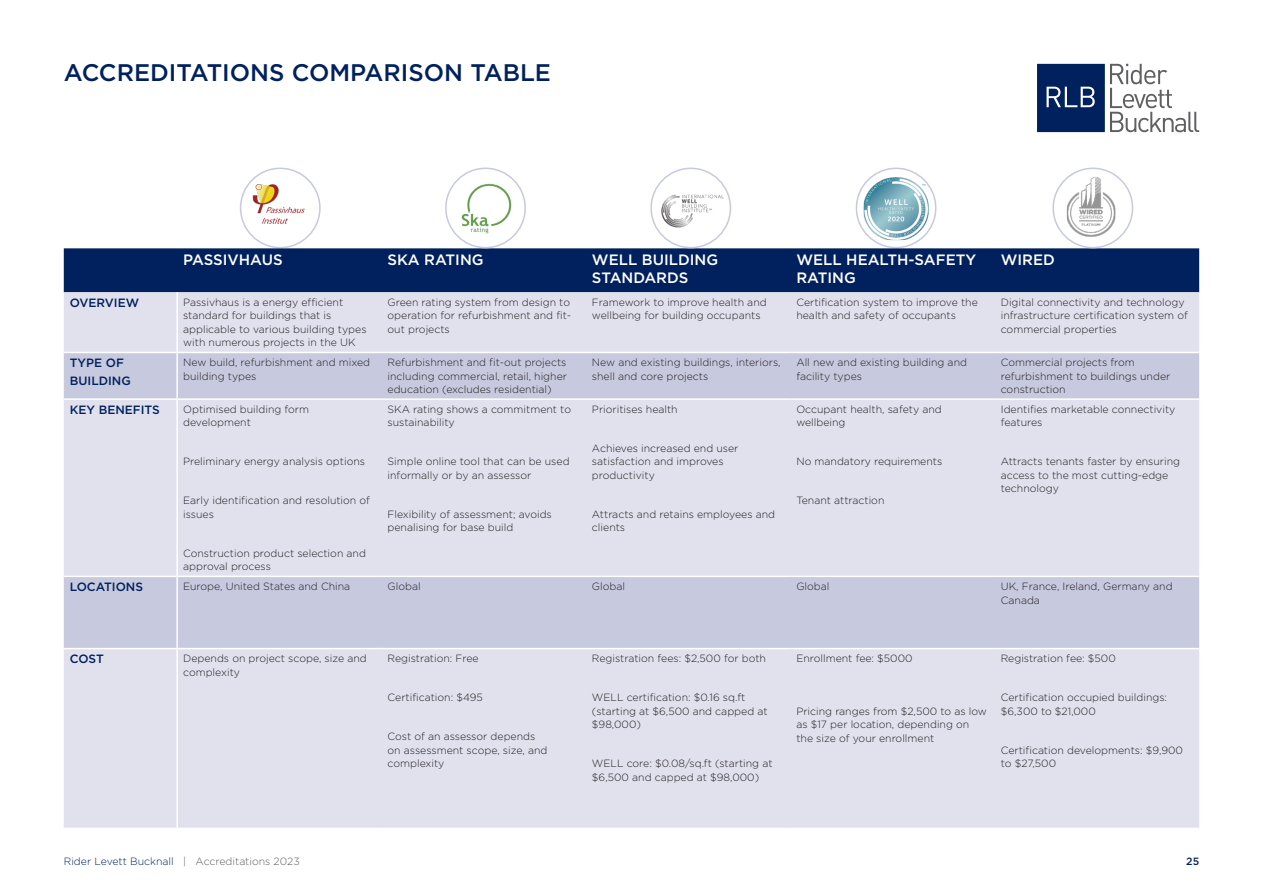
<style>
.page{position:relative;width:1263px;height:893px;background:#fff}
.page>*{position:absolute;margin:0;border:0;box-sizing:border-box;transform-origin:0 0}
.Heading_2_-_title_sub-heading{font:500 24px "Gotham";color:#00215d}
.Heading_3{font:500 15px/18px "Gotham";color:#fff}
.Heading_3-2{font:500 12px/18px "Gotham";color:#00215d}
.Body_text{font:300 10.5px/13.5px "Gotham";color:#231f20}
.List_Bullet_1{font:300 10.5px/13.5px "Gotham";color:#231f20}
.t1{font:300 10.5px "Gotham";color:#00215d}
.t2{font:500 10.5px "Gotham";color:#00215d}
.s1{color:#5f5f62}
</style>
<div class="page">
<svg style="left:1037px;top:64px;width:162px;height:68px"></svg>
<img style="left:241px;top:183px;width:77px;height:43px">
<div style="left:240px;top:168px;width:81px;height:80px;border:2px solid #c7c9de;border-radius:50%"></div>
<svg style="left:856px;top:168px;width:80px;height:80px"></svg>
<img style="left:863px;top:177px;width:66px;height:63px">
<div style="left:856px;top:168px;width:80px;height:80px;border:2px solid #c7c9de;border-radius:50%"></div>
<div style="left:64px;top:248px;width:1135px;height:44px;background:#00215d"></div>
<div style="left:64px;top:292px;width:1135px;height:536px;background:#e0e1ed"></div>
<svg style="left:64px;top:353px;width:1135px;height:295px;background:#d6d7e7"></svg>
<hr style="left:64px;top:352px;width:113px;height:1px;background:#fff">
<hr style="left:177px;top:352px;width:205px;height:1px;background:#fff">
<hr style="left:382px;top:352px;width:204px;height:1px;background:#fff">
<hr style="left:586px;top:352px;width:204px;height:1px;background:#fff">
<hr style="left:790px;top:352px;width:205px;height:1px;background:#fff">
<hr style="left:995px;top:352px;width:204px;height:1px;background:#fff">
<hr style="left:64px;top:398px;width:113px;height:2px;background:#fff">
<hr style="left:177px;top:398px;width:205px;height:2px;background:#fff">
<hr style="left:382px;top:398px;width:204px;height:2px;background:#fff">
<hr style="left:586px;top:398px;width:204px;height:2px;background:#fff">
<hr style="left:790px;top:398px;width:205px;height:2px;background:#fff">
<hr style="left:995px;top:398px;width:204px;height:2px;background:#fff">
<hr style="left:64px;top:576px;width:113px;height:1px;background:#fff">
<hr style="left:177px;top:576px;width:205px;height:1px;background:#fff">
<hr style="left:382px;top:576px;width:204px;height:1px;background:#fff">
<hr style="left:586px;top:576px;width:204px;height:1px;background:#fff">
<hr style="left:790px;top:576px;width:205px;height:1px;background:#fff">
<hr style="left:995px;top:576px;width:204px;height:1px;background:#fff">
<hr style="left:64px;top:648px;width:113px;height:1px;background:#fff">
<hr style="left:177px;top:648px;width:205px;height:1px;background:#fff">
<hr style="left:382px;top:648px;width:204px;height:1px;background:#fff">
<hr style="left:586px;top:648px;width:204px;height:1px;background:#fff">
<hr style="left:790px;top:648px;width:205px;height:1px;background:#fff">
<hr style="left:995px;top:648px;width:204px;height:1px;background:#fff">
<hr style="left:176px;top:292px;width:2px;height:60px;background:#fff">
<hr style="left:176px;top:353px;width:2px;height:45px;background:#fff">
<hr style="left:176px;top:400px;width:2px;height:176px;background:#fff">
<hr style="left:176px;top:577px;width:2px;height:71px;background:#fff">
<hr style="left:176px;top:649px;width:2px;height:179px;background:#fff">
<img style="left:461px;top:183px;width:51px;height:51px">
<div style="left:445px;top:168px;width:81px;height:80px;border:2px solid #c7c9de;border-radius:50%"></div>
<img style="left:661px;top:194px;width:63px;height:35px">
<div style="left:650px;top:168px;width:81px;height:80px;border:2px solid #c7c9de;border-radius:50%"></div>
<img style="left:1067px;top:177px;width:48px;height:60px">
<div style="left:1052px;top:168px;width:81px;height:80px;border:2px solid #c7c9de;border-radius:50%"></div>
<p class="Heading_2_-_title_sub-heading" style="left:64px;top:59px;width:489px">ACCREDITATIONS COMPARISON TABLE</p>
<p class="Heading_3" style="left:183px;top:251px;width:101px">PASSIVHAUS</p>
<p class="Heading_3" style="left:388px;top:251px;width:98px">SKA RATING</p>
<p class="Heading_3" style="left:592px;top:251px;width:128px">WELL BUILDING<br>STANDARDS</p>
<p class="Heading_3" style="left:796px;top:251px;width:181px">WELL HEALTH-SAFETY<br>RATING</p>
<p class="Heading_3" style="left:1001px;top:251px;width:56px">WIRED</p>
<p class="Heading_3-2" style="left:70px;top:293px;width:71px">OVERVIEW</p>
<p class="Body_text" style="left:183px;top:295px;width:185px">Passivhaus is a energy efficient standard for buildings that is applicable to various building types with numerous projects in the UK</p>
<p class="Body_text" style="left:388px;top:295px;width:185px;text-align:justify">Green rating system from design to operation for refurbishment and fit&shy;out projects</p>
<p class="Body_text" style="left:592px;top:295px;width:176px">Framework to improve health and wellbeing for building occupants</p>
<p class="Body_text" style="left:796px;top:295px;width:183px">Certification system to improve the health and safety of occupants</p>
<p class="Body_text" style="left:1001px;top:295px;width:189px">Digital connectivity and technology infrastructure certification system of commercial properties</p>
<p class="Heading_3-2" style="left:70px;top:354px;width:63px">TYPE OF<br>BUILDING</p>
<p class="Body_text" style="left:183px;top:356px;width:188px">New build, refurbishment and mixed building types</p>
<p class="Body_text" style="left:388px;top:356px;width:181px;text-align:justify">Refurbishment and fit-out projects including commercial, retail, higher education (excludes residential)</p>
<p class="Body_text" style="left:592px;top:356px;width:190px">New and existing buildings, interiors, shell and core projects</p>
<p class="Body_text" style="left:796px;top:356px;width:172px">All new and existing building and facility types</p>
<p class="Body_text" style="left:1001px;top:356px;width:171px">Commercial projects from refurbishment to buildings under construction</p>
<p class="Heading_3-2" style="left:70px;top:400px;width:92px">KEY BENEFITS</p>
<p class="Body_text" style="left:183px;top:402px;width:127px">Optimised building form development</p>
<p class="Body_text" style="left:183px;top:455px;width:183px">Preliminary energy analysis options</p>
<p class="Body_text" style="left:183px;top:494px;width:188px">Early identification and resolution of issues</p>
<p class="Body_text" style="left:183px;top:546px;width:184px">Construction product selection and approval process</p>
<p class="List_Bullet_1" style="left:796px;top:402px;width:147px">Occupant health, safety and wellbeing</p>
<p class="List_Bullet_1" style="left:796px;top:455px;width:147px">No mandatory requirements</p>
<p class="List_Bullet_1" style="left:796px;top:494px;width:90px">Tenant attraction</p>
<p class="Body_text" style="left:1001px;top:402px;width:176px">Identifies marketable connectivity features</p>
<p class="Body_text" style="left:1001px;top:455px;width:181px">Attracts tenants faster by ensuring access to the most cutting-edge technology</p>
<p class="Body_text" style="left:388px;top:402px;width:185px">SKA rating shows a commitment to sustainability</p>
<p class="Body_text" style="left:388px;top:455px;width:183px">Simple online tool that can be used informally or by an assessor</p>
<p class="Body_text" style="left:388px;top:507px;width:166px">Flexibility of assessment; avoids penalising for base build</p>
<p class="Body_text" style="left:592px;top:402px;width:87px">Prioritises health</p>
<p class="Body_text" style="left:592px;top:441px;width:148px">Achieves increased end user satisfaction and improves productivity</p>
<p class="Body_text" style="left:592px;top:507px;width:185px">Attracts and retains employees and clients</p>
<p class="Heading_3-2" style="left:70px;top:578px;width:75px">LOCATIONS</p>
<p class="Body_text" style="left:183px;top:579px;width:169px">Europe, United States and China</p>
<p class="Body_text" style="left:388px;top:579px;width:35px">Global</p>
<p class="Body_text" style="left:592px;top:579px;width:35px">Global</p>
<p class="Body_text" style="left:796px;top:579px;width:35px">Global</p>
<p class="Body_text" style="left:1001px;top:579px;width:173px">UK, France, Ireland, Germany and<br>Canada</p>
<p class="Heading_3-2" style="left:70px;top:650px;width:36px">COST</p>
<p class="Body_text" style="left:183px;top:652px;width:185px">Depends on project scope, size and complexity</p>
<p class="Body_text" style="left:388px;top:652px;width:93px">Registration: Free</p>
<p class="Body_text" style="left:388px;top:691px;width:97px">Certification: $495</p>
<p class="Body_text" style="left:388px;top:730px;width:161px">Cost of an assessor depends on assessment scope, size, and complexity</p>
<p class="Body_text" style="left:592px;top:652px;width:176px">Registration fees: $2,500 for both</p>
<p class="Body_text" style="left:592px;top:691px;width:177px">WELL certification: $0.16 sq.ft (starting at $6,500 and capped at $98,000)</p>
<p class="Body_text" style="left:592px;top:757px;width:182px">WELL core: $0.08/sq.ft (starting at $6,500 and capped at $98,000)</p>
<p class="Body_text" style="left:796px;top:652px;width:118px">Enrollment fee: $5000</p>
<p class="Body_text" style="left:796px;top:704px;width:192px">Pricing ranges from $2,500 to as low as $17 per location, depending on the size of your enrollment</p>
<p class="Body_text" style="left:1001px;top:652px;width:117px">Registration fee: $500</p>
<p class="Body_text" style="left:1001px;top:691px;width:168px">Certification occupied buildings: $6,300 to $21,000</p>
<p class="Body_text" style="left:1001px;top:743px;width:184px">Certification developments: $9,900 to $27,500</p>
<p class="t1" style="left:64px;top:855px;width:237px">Rider Levett Bucknall <span class="s1">| Accreditations 2023</span></p>
<p class="t2" style="left:1186px;top:855px;width:14px">25</p>
</div>
